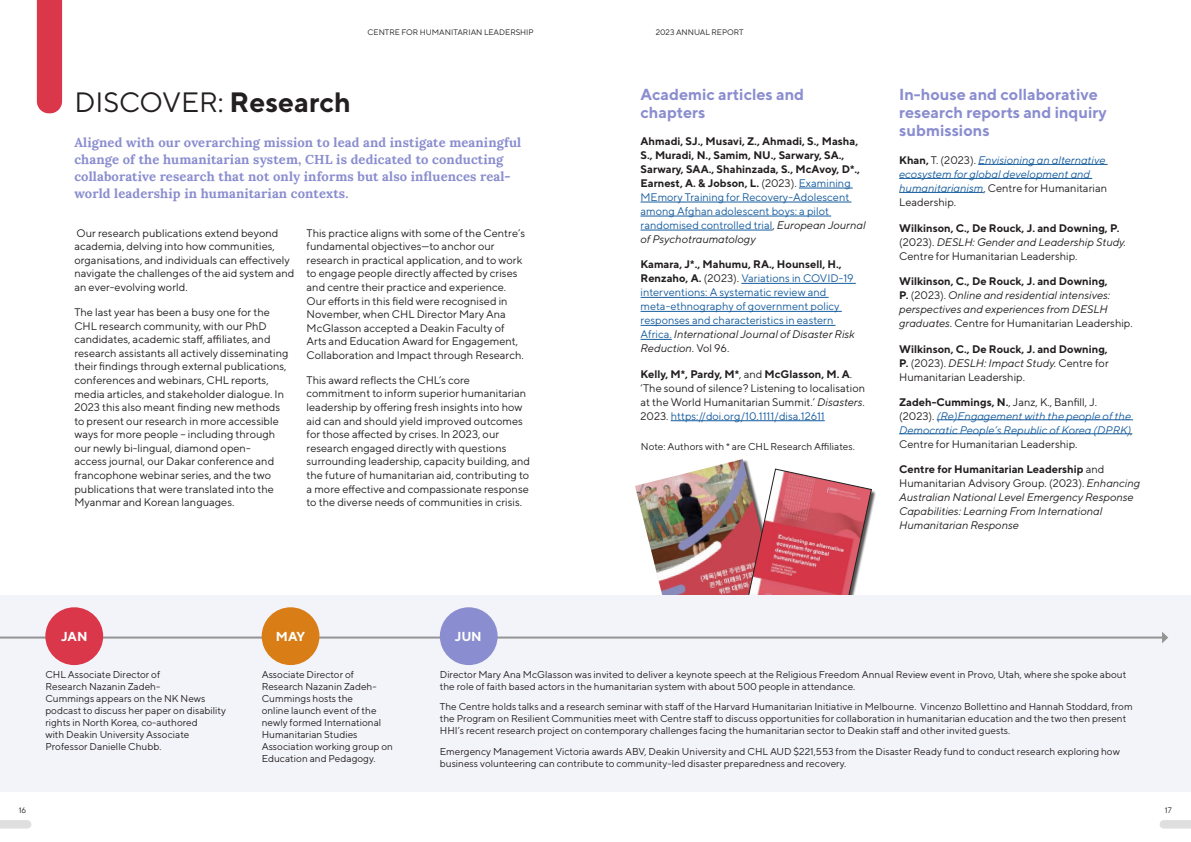
<style>
.page{position:relative;width:1191px;height:842px;background:#fff}
.page>*{position:absolute;margin:0;border:0;box-sizing:border-box;transform-origin:0 0}
.H1_Title{font:28px "TT Norms";color:#231f20}
.H4_Title{font:700 16px/18px "TT Norms";color:#8a8dcf}
.Body_Text_1{font:700 13px/17px "Lora";letter-spacing:.01em;color:#8a8dcf}
.Body_Text_1-2{font:700 13px "TT Norms";letter-spacing:-.02em;color:#fff}
.Body_Text_1-3{font:11px/13.6px "TT Norms";color:#231f20}
.t1{font:italic 11px/14px "TT Norms";color:#231f20}
.t2{font:700 11px/14px "TT Norms";color:#231f20}
.H4_Title-2{font:italic 11px/14px "TT Norms";color:#175d9e}
.t3{font:11px/14px "TT Norms";color:#175d9e}
.Body_Text_1-4{font:10px/12px "TT Norms";color:#231f20}
.t4{font:8px "TT Norms";color:#231f20}
.s1{font-weight:700}
.s2{font-weight:400}
.s3{font-weight:400;color:#175d9e}
.s4{font-weight:400;font-style:italic}
.s5{font-weight:700;color:#231f20}
.s6{color:#231f20}
.s7{font-style:italic;color:#231f20}
.s8{font-style:italic}
.s9{color:#175d9e}
.s10{font-weight:700;font-style:normal;color:#231f20}
.s11{font-style:normal;color:#231f20}
.s12{font-weight:700;font-style:normal}
.s13{font-style:normal}
</style>
<div class="page">
<hr style="left:799px;top:188px;width:53px;height:1px;background:#175d9e">
<hr style="left:640px;top:202px;width:211px;height:1px;background:#175d9e">
<hr style="left:640px;top:216px;width:191px;height:1px;background:#175d9e">
<hr style="left:640px;top:230px;width:132px;height:1px;background:#175d9e">
<hr style="left:741px;top:283px;width:115px;height:1px;background:#175d9e">
<hr style="left:640px;top:297px;width:188px;height:1px;background:#175d9e">
<hr style="left:640px;top:311px;width:201px;height:1px;background:#175d9e">
<hr style="left:640px;top:325px;width:195px;height:1px;background:#175d9e">
<hr style="left:640px;top:339px;width:32px;height:1px;background:#175d9e">
<hr style="left:670px;top:420px;width:154px;height:1px;background:#175d9e">
<hr style="left:978px;top:164px;width:129px;height:1px;background:#175d9e">
<hr style="left:899px;top:178px;width:193px;height:1px;background:#175d9e">
<hr style="left:899px;top:192px;width:84px;height:1px;background:#175d9e">
<hr style="left:936px;top:420px;width:197px;height:1px;background:#175d9e">
<hr style="left:899px;top:434px;width:232px;height:1px;background:#175d9e">
<img style="left:635px;top:459px;width:142px;height:136px">
<div style="left:747px;top:470px;width:129px;height:160px;background:#231f20;opacity:.75"></div>
<svg style="left:746px;top:469px;width:125px;height:126px"></svg>
<div style="left:0;top:595px;width:1191px;height:196px;background:#f3f4fa"></div>
<hr style="left:0;top:636px;width:1163px;height:2px;background:#949494">
<svg style="left:1162px;top:632px;width:6px;height:11px"></svg>
<div style="left:45px;top:607px;width:58px;height:58px;background:#da374b;border-radius:50%"></div>
<div style="left:262px;top:607px;width:57px;height:58px;background:#d97e17;border-radius:50%"></div>
<div style="left:440px;top:607px;width:57px;height:58px;background:#8a8dcf;border-radius:50%"></div>
<div style="left:37px;top:0;width:25px;height:113px;background:#da374b"></div>
<svg style="left:0;top:820px;width:31px;height:9px"></svg>
<svg style="left:1159px;top:820px;width:32px;height:9px"></svg>
<p class="t4" style="left:367px;top:27px;width:168px">CENTRE FOR HUMANITARIAN LEADERSHIP</p>
<p class="t4" style="left:656px;top:27px;width:89px">2023 ANNUAL REPORT</p>
<p class="H1_Title" style="left:74px;top:85px;width:278px">DISCOVER: <span class="s1">Research</span></p>
<p class="Body_Text_1" style="left:74px;top:132px;width:448px">Aligned with our overarching mission to lead and instigate meaningful change of the humanitarian system, CHL is dedicated to conducting collaborative research that not only informs but also influences real&shy;world leadership in humanitarian contexts.</p>
<p class="Body_Text_1-3" style="left:74px;top:226px;width:222px">Our research publications extend beyond academia, delving into how communities, organisations, and individuals can effectively navigate the challenges of the aid system and an ever-evolving world.</p>
<p class="Body_Text_1-3" style="left:74px;top:305px;width:216px">The last year has been a busy one for the CHL research community, with our PhD candidates, academic staff, affiliates, and research assistants all actively disseminating their findings through external publications, conferences and webinars, CHL reports, media articles, and stakeholder dialogue. In 2023 this also meant finding new methods to present our research in more accessible ways for more people – including through our newly bi-lingual, diamond open-<br>access journal, our Dakar conference and francophone webinar series, and the two publications that were translated into the Myanmar and Korean languages.</p>
<p class="Body_Text_1-3" style="left:306px;top:226px;width:220px">This practice aligns with some of the Centre’s fundamental objectives—to anchor our research in practical application, and to work to engage people directly affected by crises and centre their practice and experience.<br>Our efforts in this field were recognised in November, when CHL Director Mary Ana McGlasson accepted a Deakin Faculty of Arts and Education Award for Engagement, Collaboration and Impact through Research.</p>
<p class="Body_Text_1-3" style="left:306px;top:373px;width:225px">This award reflects the CHL’s core commitment to inform superior humanitarian leadership by offering fresh insights into how aid can and should yield improved outcomes for those affected by crises. In 2023, our research engaged directly with questions surrounding leadership, capacity building, and the future of humanitarian aid, contributing to a more effective and compassionate response to the diverse needs of communities in crisis.</p>
<p class="H4_Title" style="left:640px;top:85px;width:165px">Academic articles and chapters</p>
<p class="t2" style="left:640px;top:134px;width:227px">Ahmadi, SJ., Musavi, Z., Ahmadi, S., Masha, S., Muradi, N., Samim, NU., Sarwary, SA., Sarwary, SAA., Shahinzada, S., McAvoy, D*., Earnest, A. &amp; Jobson, L. <span class="s2">(2023).</span> <span class="s3">Examining MEmory Training for Recovery-Adolescent among Afghan adolescent boys: a pilot randomised controlled trial</span><span class="s2">,</span> <span class="s4">European Journal of Psychotraumatology</span></p>
<p class="t3" style="left:640px;top:257px;width:216px"><span class="s5">Kamara, J*., Mahumu, RA., Hounsell, H., Renzaho, A.</span> <span class="s6">(2023).</span> Variations in COVID-19 interventions: A systematic review and meta-ethnography of government policy responses and characteristics in eastern Africa. <span class="s7">International Journal of Disaster Risk Reduction</span><span class="s6">. Vol 96.</span></p>
<p class="Body_Text_1-3" style="left:640px;top:367px;width:226px;line-height:14px"><span class="s1">Kelly, M*, Pardy, M*</span>, and <span class="s1">McGlasson, M. A</span>. ‘The sound of silence? Listening to localisation at the World Humanitarian Summit.’ <span class="s8">Disasters</span>.<br>2023. <span class="s9">https://doi.org/10.1111/disa.12611</span></p>
<p class="Body_Text_1-4" style="left:641px;top:440px;width:215px">Note: Authors with * are CHL Research Affiliates.</p>
<p class="H4_Title" style="left:899px;top:85px;width:209px">In-house and collaborative research reports and inquiry submissions</p>
<p class="H4_Title-2" style="left:899px;top:153px;width:209px"><span class="s10">Khan,</span> <span class="s11">T. (2023).</span> Envisioning an alternative ecosystem for global development and humanitarianism<span class="s11">, Centre for Humanitarian Leadership.</span></p>
<p class="Body_Text_1-3" style="left:899px;top:221px;width:229px;line-height:14px"><span class="s1">Wilkinson, C., De Rouck, J. and Downing, P. </span>(2023). <span class="s8">DESLH: Gender and Leadership Study.<br></span>Centre for Humanitarian Leadership.</p>
<p class="t1" style="left:899px;top:274px;width:235px"><span class="s12">Wilkinson, C., De Rouck, J. and Downing,<br>P.</span> <span class="s13">(2023).</span> Online and residential intensives: perspectives and experiences from DESLH graduates. <span class="s13">Centre for Humanitarian Leadership.</span></p>
<p class="Body_Text_1-3" style="left:899px;top:341px;width:211px;line-height:14px;text-align:justify"><span class="s1">Wilkinson, C., De Rouck, J. and Downing, P.</span> (2023). <span class="s8">DESLH: Impact Study.</span> Centre for Humanitarian Leadership.</p>
<p class="H4_Title-2" style="left:899px;top:395px;width:236px"><span class="s10">Zadeh-Cummings, N.</span><span class="s11">, Janz, K., Banfill, J. (2023).</span> (Re)Engagement with the people of the Democratic People’s Republic of Korea (DPRK)<span class="s6">, </span><span class="s11">Centre for Humanitarian Leadership.</span></p>
<p class="t1" style="left:899px;top:462px;width:243px"><span class="s12">Centre for Humanitarian Leadership</span> <span class="s13">and Humanitarian Advisory Group. (2023).</span> Enhancing Australian National Level Emergency Response Capabilities: Learning From International Humanitarian Response</p>
<p class="Body_Text_1-2" style="left:61px;top:628px;width:28px">JAN</p>
<p class="Body_Text_1-4" style="left:45px;top:668px;width:182px">CHL Associate Director of<br>Research Nazanin Zadeh-<br>Cummings appears on the NK News podcast to discuss her paper on disability rights in North Korea, co-authored<br>with Deakin University Associate<br>Professor Danielle Chubb.</p>
<p class="Body_Text_1-2" style="left:276px;top:628px;width:31px">MAY</p>
<p class="Body_Text_1-2" style="left:455px;top:628px;width:28px">JUN</p>
<p class="Body_Text_1-4" style="left:440px;top:668px;width:688px">Director Mary Ana McGlasson was invited to deliver a keynote speech at the Religious Freedom Annual Review event in Provo, Utah, where she spoke about the role of faith based actors in the humanitarian system with about 500 people in attendance.</p>
<p class="Body_Text_1-4" style="left:440px;top:700px;width:694px">The Centre holds talks and a research seminar with staff of the Harvard Humanitarian Initiative in Melbourne. Vincenzo Bollettino and Hannah Stoddard, from the Program on Resilient Communities meet with Centre staff to discuss opportunities for collaboration in humanitarian education and the two then present<br>HHI’s recent research project on contemporary challenges facing the humanitarian sector to Deakin staff and other invited guests.</p>
<p class="Body_Text_1-4" style="left:440px;top:745px;width:681px">Emergency Management Victoria awards ABV, Deakin University and CHL AUD $221,553 from the Disaster Ready fund to conduct research exploring how business volunteering can contribute to community-led disaster preparedness and recovery.</p>
<p class="Body_Text_1-4" style="left:262px;top:668px;width:133px">Associate Director of<br>Research Nazanin Zadeh-<br>Cummings hosts the<br>online launch event of the newly formed International<br>Humanitarian Studies<br>Association working group on<br>Education and Pedagogy.</p>
<p class="t4" style="left:19px;top:805px;width:9px">16</p>
<p class="t4" style="left:1164px;top:805px;width:8px">17</p>
</div>
